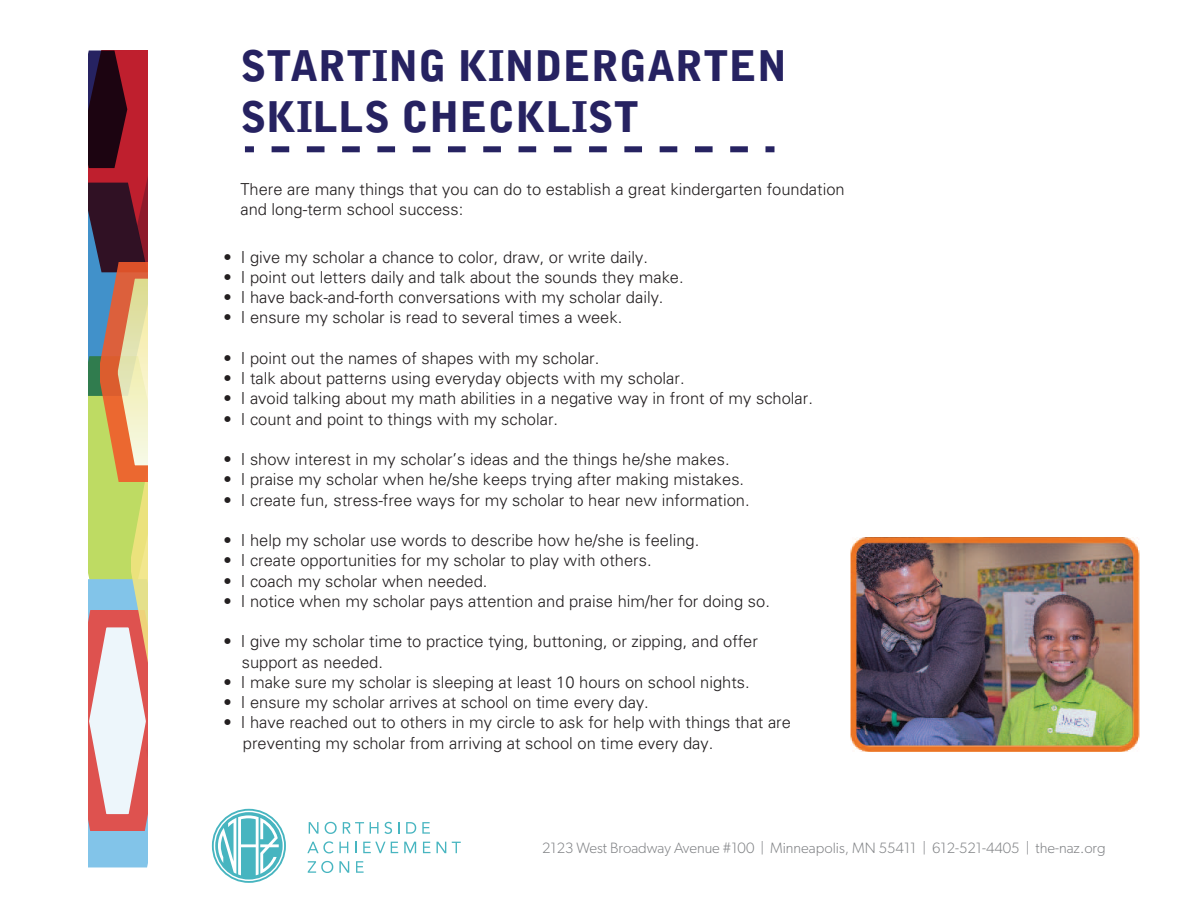
<style>
.page{position:relative;width:1188px;height:918px;background:#fff}
.page>*{position:absolute;margin:0;border:0;box-sizing:border-box;transform-origin:0 0}
.t1{font:900 42px/50.4px "Bell Gothic Std";color:#262261}
.t2{font:300 16.5px/20.2px "Univers";color:#231f20}
.t3{font:300 15px "Gibson";color:#808285}
</style>
<div class="page">
<img style="left:850px;top:537px;width:290px;height:214px">
<svg style="left:89px;top:51px;width:58px;height:816px"></svg>
<div style="left:245px;top:146px;width:9px;height:6px;background:#262261"></div>
<svg style="left:272px;top:146px;width:476px;height:6px"></svg>
<div style="left:766px;top:146px;width:9px;height:6px;background:#262261"></div>
<svg style="left:309px;top:822px;width:9px;height:12px"></svg>
<svg style="left:325px;top:822px;width:12px;height:12px"></svg>
<svg style="left:343px;top:822px;width:21px;height:12px"></svg>
<svg style="left:370px;top:822px;width:8px;height:12px"></svg>
<svg style="left:384px;top:822px;width:8px;height:12px"></svg>
<svg style="left:398px;top:822px;width:2px;height:12px"></svg>
<svg style="left:406px;top:822px;width:10px;height:12px"></svg>
<svg style="left:422px;top:822px;width:8px;height:12px"></svg>
<svg style="left:307px;top:841px;width:41px;height:12px"></svg>
<svg style="left:363px;top:842px;width:35px;height:11px"></svg>
<svg style="left:404px;top:842px;width:12px;height:11px"></svg>
<svg style="left:423px;top:842px;width:7px;height:11px"></svg>
<svg style="left:437px;top:842px;width:9px;height:11px"></svg>
<svg style="left:308px;top:861px;width:25px;height:12px"></svg>
<svg style="left:339px;top:861px;width:10px;height:12px"></svg>
<svg style="left:356px;top:861px;width:8px;height:12px"></svg>
<div style="left:212px;top:809px;width:74px;height:74px;border:2px solid #47b5c0;border-radius:50%"></div>
<svg style="left:215px;top:812px;width:68px;height:68px"></svg>
<svg style="left:218px;top:815px;width:61px;height:60px"></svg>
<svg style="left:452px;top:842px;width:9px;height:11px"></svg>
<h1 class="t1" style="left:240px;top:42px;width:548px">STARTING KINDERGARTEN<br>SKILLS CHECKLIST</h1>
<p class="t2" style="left:240px;top:179px;width:606px;line-height:19.8px">There are many things that you can do to establish a great kindergarten foundation and long-term school success:</p>
<p class="t2" style="left:223px;top:246px;width:426px">• I give my scholar a chance to color, draw, or write daily.</p>
<p class="t2" style="left:223px;top:266px;width:462px">• I point out letters daily and talk about the sounds they make.</p>
<p class="t2" style="left:223px;top:287px;width:442px">• I have back-and-forth conversations with my scholar daily.</p>
<p class="t2" style="left:223px;top:307px;width:400px">• I ensure my scholar is read to several times a week.</p>
<p class="t2" style="left:223px;top:347px;width:377px">• I point out the names of shapes with my scholar.</p>
<p class="t2" style="left:223px;top:368px;width:463px">• I talk about patterns using everyday objects with my scholar.</p>
<p class="t2" style="left:223px;top:388px;width:591px">• I avoid talking about my math abilities in a negative way in front of my scholar.</p>
<p class="t2" style="left:223px;top:408px;width:336px">• I count and point to things with my scholar.</p>
<p class="t2" style="left:223px;top:449px;width:508px">• I show interest in my scholar’s ideas and the things he/she makes.</p>
<p class="t2" style="left:223px;top:469px;width:522px">• I praise my scholar when he/she keeps trying after making mistakes.</p>
<p class="t2" style="left:223px;top:489px;width:528px">• I create fun, stress-free ways for my scholar to hear new information.</p>
<p class="t2" style="left:223px;top:530px;width:477px">• I help my scholar use words to describe how he/she is feeling.</p>
<p class="t2" style="left:223px;top:550px;width:430px">• I create opportunities for my scholar to play with others.</p>
<p class="t2" style="left:223px;top:570px;width:266px">• I coach my scholar when needed.</p>
<p class="t2" style="left:223px;top:590px;width:548px">• I notice when my scholar pays attention and praise him/her for doing so.</p>
<p class="t2" style="left:242px;top:631px;width:518px;text-indent:-18px">• I give my scholar time to practice tying, buttoning, or zipping, and offer support as needed.</p>
<p class="t2" style="left:223px;top:671px;width:528px">• I make sure my scholar is sleeping at least 10 hours on school nights.</p>
<p class="t2" style="left:223px;top:692px;width:427px">• I ensure my scholar arrives at school on time every day.</p>
<p class="t2" style="left:243px;top:712px;width:550px;text-indent:-20px">• I have reached out to others in my circle to ask for help with things that are preventing my scholar from arriving at school on time every day.</p>
<p class="t3" style="left:542px;top:839px;width:565px">2123 West Broadway Avenue #100 | Minneapolis, MN 55411 | 612-521-4405 | the-naz.org</p>
</div>
